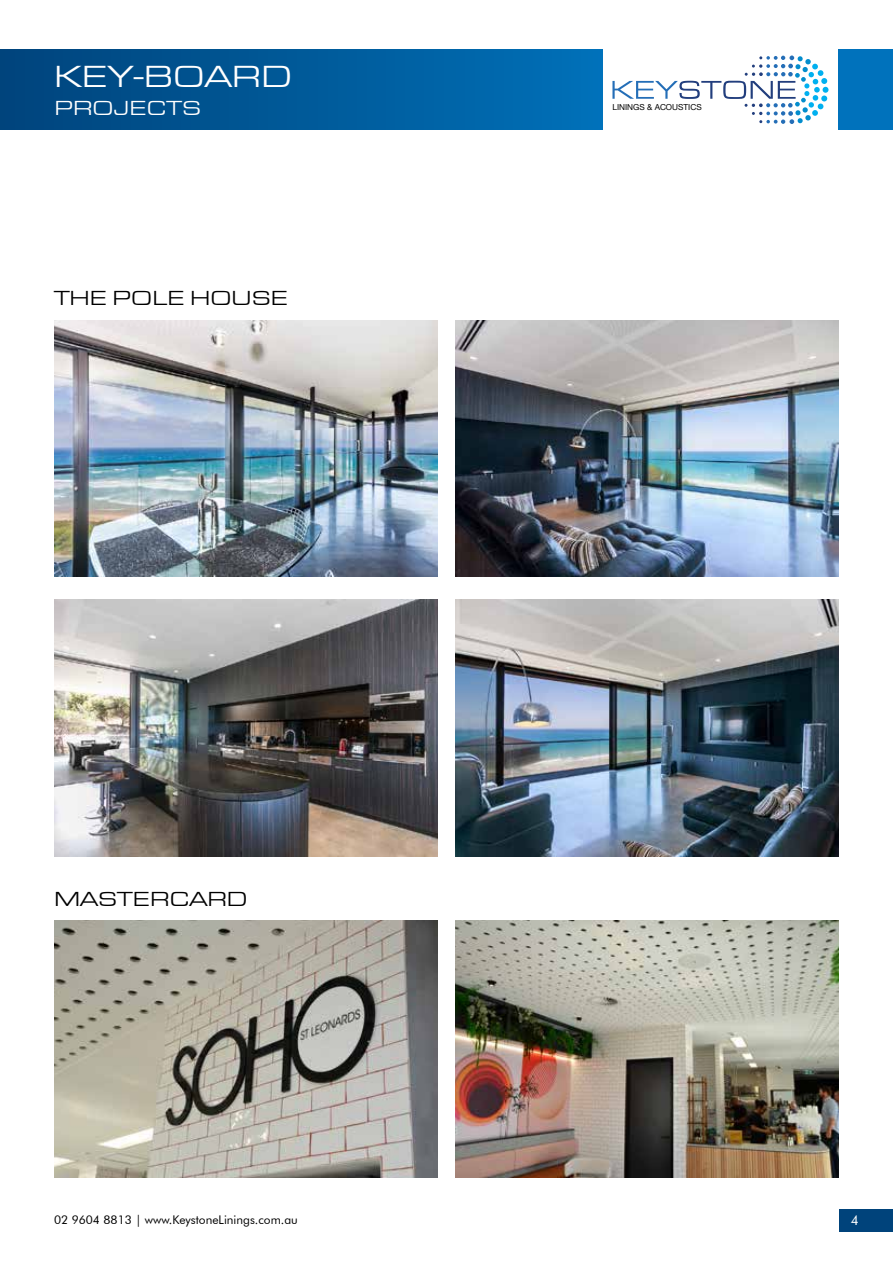
<style>
.page{position:relative;width:893px;height:1263px;background:#fff}
.page>*{position:absolute;margin:0;border:0;box-sizing:border-box;transform-origin:0 0}
.t1{font:31.5px "Eurostile Extended";color:#fff}
.t2{font:21px "Eurostile Extended";color:#000}
.t3{font:21px "Eurostile Extended";color:#fff}
.t4{font:13.5px "Futura BT";color:#fff}
.t5{font:12px "Futura BT";color:#000}
.t6{font:8.25px "Helvetica Neue";color:#000}
</style>
<div class="page">
<div style="left:0;top:50px;width:602px;height:80px;background:linear-gradient(to right,#00437b,#0070b8)"></div>
<div style="left:839px;top:50px;width:54px;height:80px;background:#0072bc"></div>
<svg style="left:612px;top:56px;width:216px;height:68px"></svg>
<img style="left:54px;top:320px;width:383px;height:256px">
<img style="left:54px;top:600px;width:383px;height:256px">
<img style="left:54px;top:921px;width:383px;height:256px">
<img style="left:455px;top:320px;width:384px;height:256px">
<img style="left:455px;top:600px;width:384px;height:256px">
<img style="left:455px;top:921px;width:384px;height:256px">
<div style="left:839px;top:1209px;width:54px;height:22px;background:#00437b"></div>
<h1 class="t1" style="left:54px;top:60px;width:240px">KEY-BOARD</h1>
<h2 class="t3" style="left:54px;top:97px;width:145px">PROJECTS</h2>
<h2 class="t2" style="left:54px;top:287px;width:216px">THE POLE HOUSE</h2>
<h2 class="t2" style="left:54px;top:888px;width:156px">MASTER CARD</h2>
<p class="t6" style="left:612px;top:102px;width:91px">LININGS &amp; ACOUSTICS</p>
<p class="t5" style="left:54px;top:1212px;width:245px">02 9604 8813 | www.KeystoneLinings.com.au</p>
<p class="t4" style="left:851px;top:1212px;width:9px">4</p>
</div>
